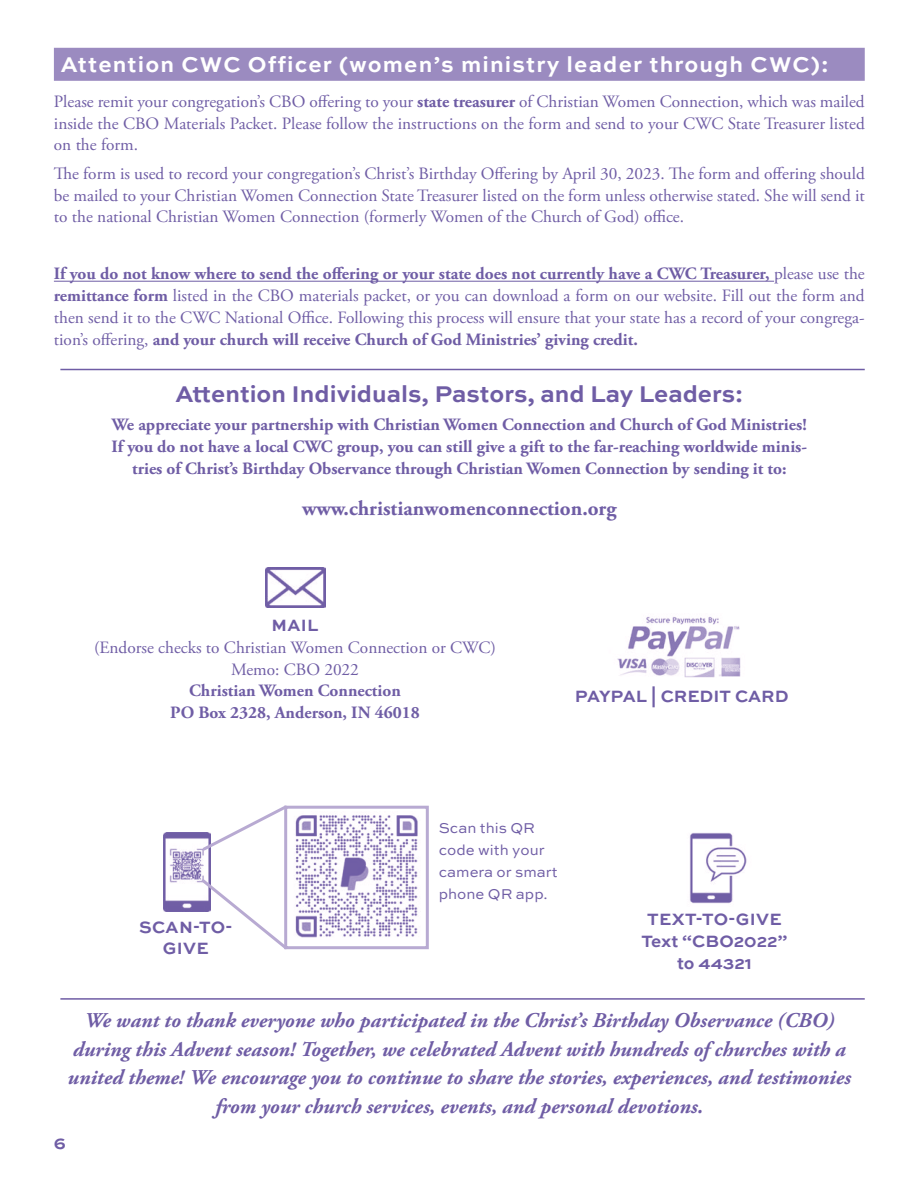
<style>
.page{position:relative;width:919px;height:1189px;background:#fff}
.page>*{position:absolute;margin:0;border:0;box-sizing:border-box;transform-origin:0 0}
.t1{font:700 24px "Sweet Sans Pro";color:#6f5da5}
.t2{font:700 22.5px "Sweet Sans Pro";letter-spacing:.05em;color:#fff}
.t3{font:italic 700 21px/28.5px "Adobe Garamond Pro";color:#6f5da5;text-align:center}
.t4{font:700 21px "Adobe Garamond Pro";color:#6f5da5}
.t5{font:700 18px "Sweet Sans Pro";color:#6f5da5}
.t6{font:17.25px/21.8px "Adobe Garamond Pro";letter-spacing:-.005em;color:#6f5da5;text-align:justify}
.t7{font:700 17.25px/21.8px "Adobe Garamond Pro";color:#6f5da5;text-align:center}
.t8{font:700 17.25px/21.8px "Sweet Sans Pro";color:#6f5da5;text-align:center}
.t9{font:700 17.25px/21.8px "Sweet Sans Pro";letter-spacing:.02em;color:#6f5da5;text-align:center}
.t10{font:15px/21.8px "Sweet Sans Pro";color:#6f5da5}
.s1{font-weight:700}
</style>
<div class="page">
<div style="left:54px;top:48px;width:810px;height:33px;background:#9b8bc0"></div>
<hr style="left:54px;top:281px;width:719px;height:1px;background:#6f5da5">
<img style="left:265px;top:567px;width:60px;height:40px">
<img style="left:617px;top:616px;width:124px;height:61px">
<img style="left:689px;top:833px;width:58px;height:71px">
<img style="left:163px;top:832px;width:47px;height:79px">
<div style="left:284px;top:805px;width:144px;height:143px;border:3px solid #b8aad2"></div>
<img style="left:295px;top:815px;width:123px;height:123px">
<svg style="left:200px;top:805px;width:89px;height:47px"></svg>
<svg style="left:199px;top:876px;width:91px;height:74px"></svg>
<hr style="left:60px;top:997px;width:804px;height:2px;background:#6f5da5">
<hr style="left:60px;top:368px;width:804px;height:2px;background:#6f5da5">
<h2 class="t2" style="left:61px;top:47px;width:769px">Attention CWC Officer (women’s ministry leader through CWC):</h2>
<p class="t6" style="left:54px;top:91px;width:812px">Please remit your congregation’s CBO offering to your <span class="s1">state treasurer</span> of Christian Women Connection, which was mailed inside the CBO Materials Packet. Please follow the instructions on the form and send to your CWC State Treasurer listed on the form.</p>
<p class="t6" style="left:54px;top:163px;width:812px">The form is used to record your congregation’s Christ’s Birthday Offering by April 30, 2023. The form and offering should be mailed to your Christian Women Connection State Treasurer listed on the form unless otherwise stated. She will send it to the national Christian Women Connection (formerly Women of the Church of God) office.</p>
<p class="t6" style="left:54px;top:264px;width:812px"><span class="s1">If you do not know where to send the offering or your state does not currently have a CWC Treasurer,</span> please use the <span class="s1">remittance form</span> listed in the CBO materials packet, or you can download a form on our website. Fill out the form and then send it to the CWC National Office. Following this process will ensure that your state has a record of your congrega&shy;tion’s offering, <span class="s1">and your church will receive Church of God Ministries’ giving credit.</span></p>
<h1 class="t1" style="left:175px;top:375px;width:569px">Attention Individuals, Pastors, and Lay Leaders:</h1>
<p class="t7" style="left:111px;top:414px;width:696px">We appreciate your partnership with Christian Women Connection and Church of God Ministries!<br>If you do not have a local CWC group, you can still give a gift to the far-reaching worldwide minis&shy;tries of Christ’s Birthday Observance through Christian Women Connection by sending it to:</p>
<p class="t4" style="left:302px;top:496px;width:316px">www.christianwomenconnection.org</p>
<p class="t8" style="left:271px;top:613px;width:48px">MAIL</p>
<p class="t6" style="left:94px;top:637px;width:403px;text-align:center">(Endorse checks to Christian Women Connection or CWC)<br>Memo: CBO 2022</p>
<p class="t7" style="left:170px;top:680px;width:251px">Christian Women Connection<br>PO Box 2328, Anderson, IN 46018</p>
<p class="t8" style="left:574px;top:684px;width:215px">PAYPAL | CREDIT CARD</p>
<p class="t9" style="left:139px;top:914px;width:95px">SCAN-TO-<br>GIVE</p>
<p class="t10" style="left:438px;top:816px;width:120px">Scan this QR code with your camera or smart phone QR app.</p>
<p class="t8" style="left:641px;top:907px;width:148px">TEXT-TO-GIVE<br>Text “CBO2022” to 44321</p>
<p class="t3" style="left:68px;top:1006px;width:784px">We want to thank everyone who participated in the Christ’s Birthday Observance (CBO) during this Advent season! Together, we celebrated Advent with hundreds of churches with a united theme! We encourage you to continue to share the stories, experiences, and testimonies from your church services, events, and personal devotions.</p>
<p class="t5" style="left:54px;top:1128px;width:14px">6</p>
</div>
